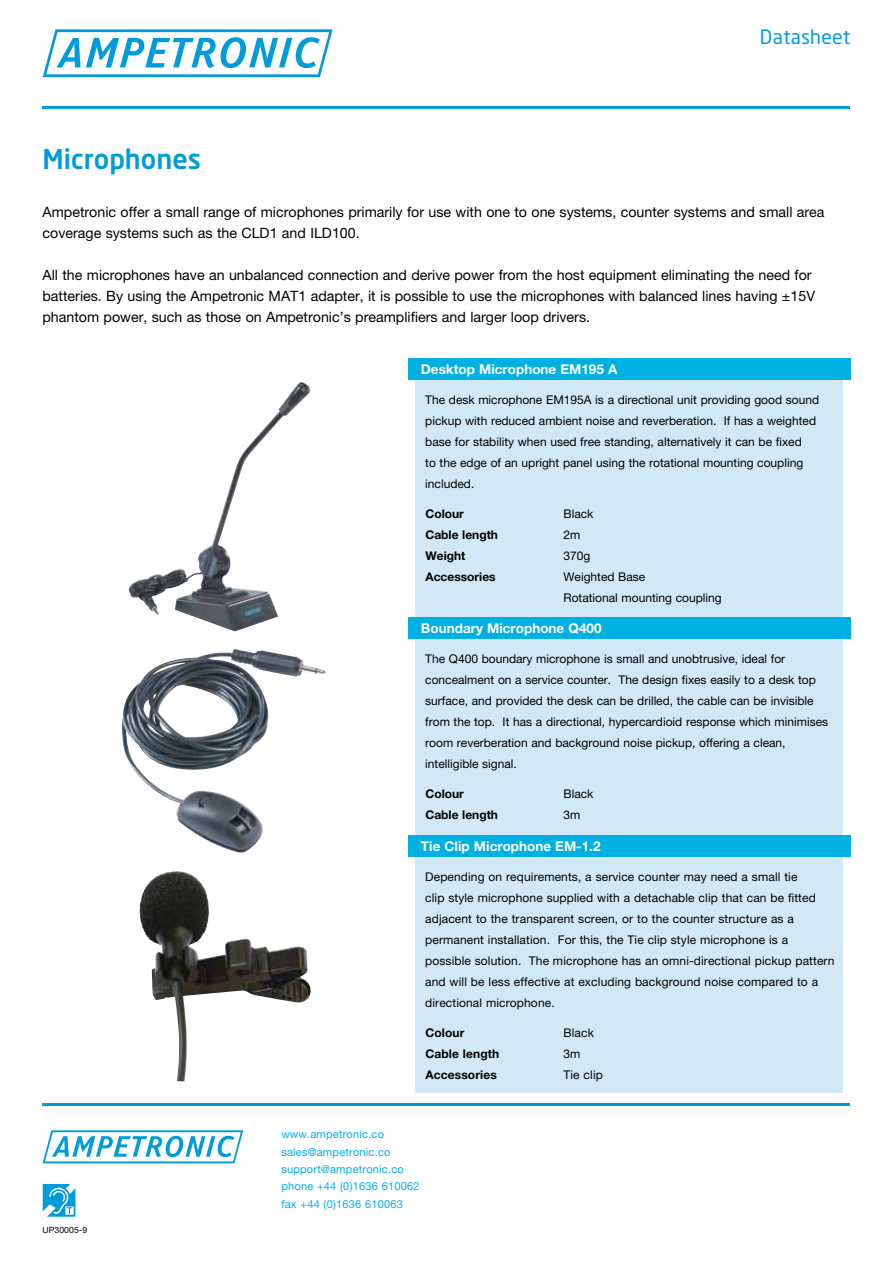
<style>
.page{position:relative;width:893px;height:1263px;background:#fff}
.page>*{position:absolute;margin:0;border:0;box-sizing:border-box;transform-origin:0 0}
.t1{font:500 27px "Neo Sans";color:#009bdb}
.t2{font:19.5px "Neo Sans";letter-spacing:.01em;color:#009bdb}
.t3{font:14.25px/21px "Helvetica Neue";color:#000}
.t4{font:700 13.5px "Helvetica Neue";color:#fff}
.t5{font:12px/21px "Helvetica Neue";color:#000}
.t6{font:700 12px "Helvetica Neue";color:#000}
.t7{font:10.95px/17.2px "Helvetica Neue";letter-spacing:.02em;color:#00aeef}
.t8{font:8.7px "Helvetica Neue";letter-spacing:.01em;color:#000}
</style>
<div class="page">
<div style="left:415px;top:376px;width:428px;height:717px;background:#d2e8f7"></div>
<div style="left:408px;top:836px;width:442px;height:21px;background:#00b0e3"></div>
<hr style="left:43px;top:106px;width:807px;height:2px;background:#009bdb">
<img style="left:128px;top:382px;width:183px;height:249px">
<svg style="left:43px;top:29px;width:290px;height:48px"></svg>
<div style="left:408px;top:358px;width:442px;height:22px;background:#00b0e3"></div>
<div style="left:408px;top:617px;width:442px;height:22px;background:#00b0e3"></div>
<hr style="left:43px;top:1103px;width:807px;height:3px;background:#009bdb">
<svg style="left:43px;top:1184px;width:32px;height:33px"></svg>
<svg style="left:43px;top:1130px;width:200px;height:33px"></svg>
<img style="left:121px;top:649px;width:205px;height:204px">
<img style="left:139px;top:871px;width:172px;height:210px">
<h2 class="t2" style="left:760px;top:28px;width:92px">Datasheet</h2>
<h1 class="t1" style="left:43px;top:148px;width:160px">Microphones</h1>
<p class="t3" style="left:43px;top:202px;width:783px">Ampetronic offer a small range of microphones primarily for use with one to one systems, counter systems and small area coverage systems such as the CLD1 and ILD100.</p>
<p class="t3" style="left:43px;top:265px;width:774px">All the microphones have an unbalanced connection and derive power from the host equipment eliminating the need for batteries. By using the Ampetronic MAT1 adapter, it is possible to use the microphones with balanced lines having ±15V phantom power, such as those on Ampetronic’s preamplifiers and larger loop drivers.</p>
<p class="t4" style="left:421px;top:361px;width:198px">Desktop Microphone EM195 A</p>
<p class="t5" style="left:425px;top:389px;width:395px">The desk microphone EM195A is a directional unit providing good sound pickup with reduced ambient noise and reverberation. If has a weighted base for stability when used free standing, alternatively it can be fixed<br>to the edge of an upright panel using the rotational mounting coupling included.</p>
<p class="t6" style="left:425px;top:506px;width:40px">Colour</p>
<p class="t5" style="left:563px;top:503px;width:31px">Black</p>
<p class="t6" style="left:425px;top:527px;width:74px">Cable length</p>
<p class="t5" style="left:563px;top:524px;width:18px">2m</p>
<p class="t6" style="left:425px;top:548px;width:41px">Weight</p>
<p class="t5" style="left:563px;top:545px;width:28px">370g</p>
<p class="t6" style="left:425px;top:569px;width:72px">Accessories</p>
<p class="t5" style="left:563px;top:566px;width:160px">Weighted Base<br>Rotational mounting coupling</p>
<p class="t4" style="left:421px;top:620px;width:182px">Boundary Microphone Q400</p>
<p class="t5" style="left:425px;top:648px;width:404px">The Q400 boundary microphone is small and unobtrusive, ideal for concealment on a service counter. The design fixes easily to a desk top surface, and provided the desk can be drilled, the cable can be invisible from the top. It has a directional, hypercardioid response which minimises room reverberation and background noise pickup, offering a clean, intelligible signal.</p>
<p class="t6" style="left:425px;top:787px;width:40px">Colour</p>
<p class="t5" style="left:563px;top:783px;width:31px">Black</p>
<p class="t6" style="left:425px;top:808px;width:74px">Cable length</p>
<p class="t5" style="left:563px;top:804px;width:18px">3m</p>
<p class="t4" style="left:421px;top:838px;width:181px">Tie Clip Microphone EM-1.2</p>
<p class="t5" style="left:425px;top:866px;width:411px">Depending on requirements, a service counter may need a small tie<br>clip style microphone supplied with a detachable clip that can be fitted adjacent to the transparent screen, or to the counter structure as a permanent installation. For this, the Tie clip style microphone is a possible solution. The microphone has an omni-directional pickup pattern and will be less effective at excluding background noise compared to a directional microphone.</p>
<p class="t6" style="left:425px;top:1025px;width:41px">Colour</p>
<p class="t5" style="left:563px;top:1022px;width:32px">Black</p>
<p class="t6" style="left:425px;top:1046px;width:75px">Cable length</p>
<p class="t5" style="left:563px;top:1043px;width:19px">3m</p>
<p class="t6" style="left:425px;top:1067px;width:73px">Accessories</p>
<p class="t5" style="left:563px;top:1064px;width:41px">Tie clip</p>
<p class="t8" style="left:43px;top:1224px;width:46px">UP30005-9</p>
<p class="t7" style="left:281px;top:1126px;width:140px">www.ampetronic.co sales@ampetronic.co support@ampetronic.co phone +44 (0)1636 610062 fax +44 (0)1636 610063</p>
</div>
